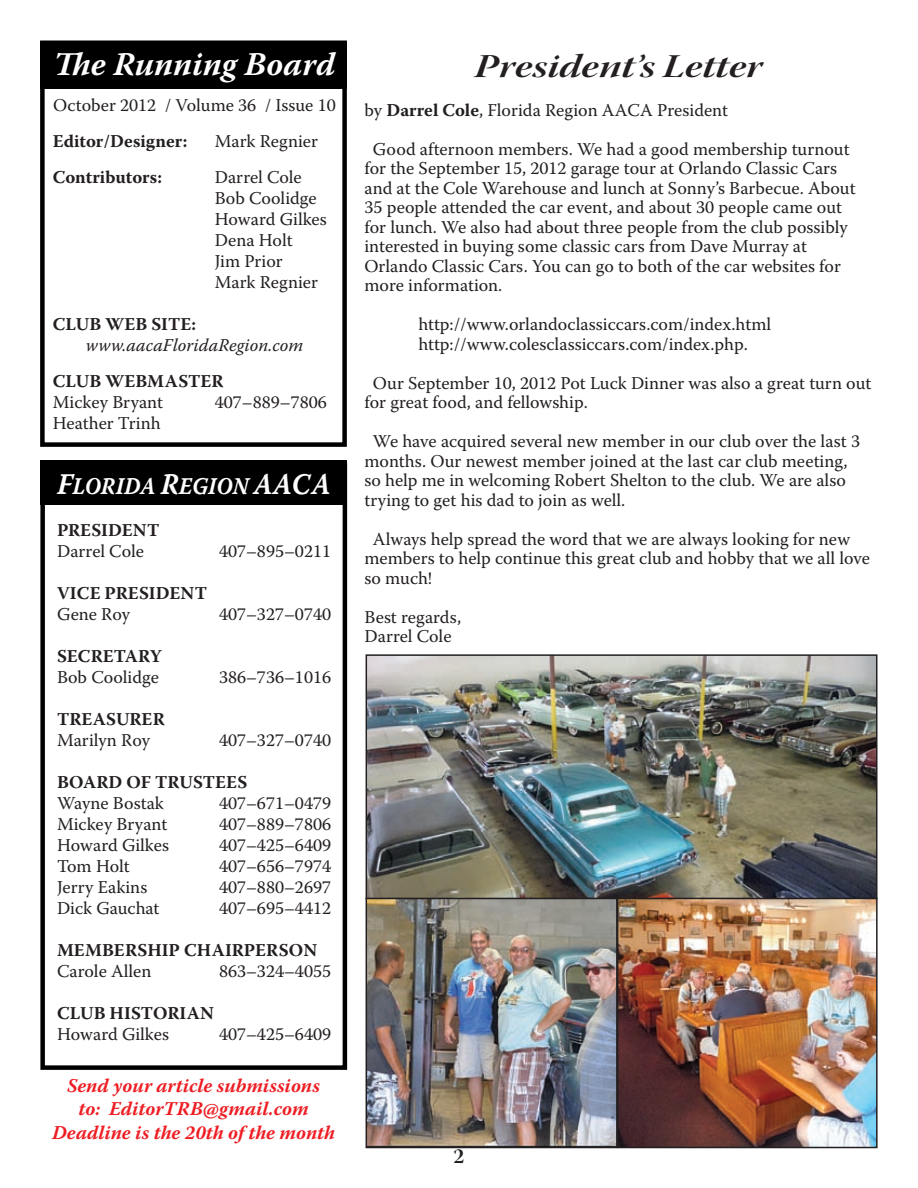
<style>
.page{position:relative;width:918px;height:1188px;background:#fff}
.page>*{position:absolute;margin:0;border:0;box-sizing:border-box;transform-origin:0 0}
.t1{font:33px "Warnock Pro Bold It Disp";letter-spacing:.005em;color:#231f20;scale:1.25 1}
.t2{font:italic 700 33px "Warnock Pro";color:#fff}
.t3{font:24px "Warnock Pro Bold It Capt";color:#fff;scale:.89 1}
.t4{font:21px "Warnock Pro Bold Disp";color:#231f20}
.t5{font:italic 700 19.5px/23.4px "Warnock Pro";color:#ee1d23;text-align:center}
.t6{font:18px/19.5px "Warnock Pro";color:#231f20}
.t7{font:700 18px "Warnock Pro";color:#231f20}
.t8{font:italic 18px "Warnock Pro";color:#231f20}
.s1{font-size:30px}
.s2{font-weight:700}
</style>
<div class="page">
<div style="left:40px;top:463px;width:307px;height:607px;border:4px solid #000"></div>
<div style="left:40px;top:40px;width:307px;height:407px;border:4px solid #000"></div>
<div style="left:40px;top:461px;width:307px;height:44px;background:#000"></div>
<div style="left:40px;top:41px;width:307px;height:48px;background:#000"></div>
<img style="left:369px;top:657px;width:506px;height:488px">
<div style="left:366px;top:654px;width:512px;height:245px;border:2px solid #231f20"></div>
<div style="left:366px;top:898px;width:252px;height:250px;border:2px solid #231f20"></div>
<div style="left:617px;top:898px;width:261px;height:250px;border:2px solid #231f20"></div>
<h1 class="t2" style="left:54px;top:44px;width:283px">The Running Board</h1>
<p class="t6" style="left:53px;top:95px;width:284px">October 2012 / Volume 36 / Issue 10</p>
<p class="t7" style="left:53px;top:130px;width:136px">Editor/Designer:</p>
<p class="t6" style="left:215px;top:131px;width:105px">Mark Regnier</p>
<p class="t7" style="left:53px;top:166px;width:111px">Contributors:</p>
<p class="t6" style="left:215px;top:166px;width:114px;line-height:21px">Darrel Cole<br>Bob Coolidge<br>Howard Gilkes<br>Dena Holt<br>Jim Prior<br>Mark Regnier</p>
<p class="t7" style="left:53px;top:313px;width:145px">CLUB WEB SITE:</p>
<p class="t8" style="left:86px;top:334px;width:219px">www.aacaFloridaRegion.com</p>
<p class="t7" style="left:53px;top:370px;width:172px">CLUB WEBMASTER</p>
<p class="t6" style="left:53px;top:392px;width:112px">Mickey Bryant</p>
<p class="t6" style="left:215px;top:392px;width:114px">407–889–7806</p>
<p class="t6" style="left:53px;top:413px;width:109px">Heather Trinh</p>
<h2 class="t3" style="left:57px;top:472px;width:309px"><span class="s1">F</span>LORIDA <span class="s1">R</span>EGION <span class="s1">AACA</span></h2>
<p class="t7" style="left:57px;top:519px;width:104px">PRESIDENT</p>
<p class="t6" style="left:57px;top:541px;width:89px">Darrel Cole</p>
<p class="t6" style="left:219px;top:541px;width:114px">407–895–0211</p>
<p class="t7" style="left:57px;top:582px;width:152px">VICE PRESIDENT</p>
<p class="t6" style="left:57px;top:604px;width:75px">Gene Roy</p>
<p class="t6" style="left:219px;top:604px;width:114px">407–327–0740</p>
<p class="t7" style="left:57px;top:645px;width:106px">SECRETARY</p>
<p class="t6" style="left:57px;top:667px;width:103px">Bob Coolidge</p>
<p class="t6" style="left:219px;top:667px;width:114px">386–736–1016</p>
<p class="t7" style="left:57px;top:708px;width:109px">TREASURER</p>
<p class="t6" style="left:57px;top:730px;width:95px">Marilyn Roy</p>
<p class="t6" style="left:219px;top:730px;width:114px">407–327–0740</p>
<p class="t7" style="left:57px;top:771px;width:192px">BOARD OF TRUSTEES</p>
<p class="t6" style="left:57px;top:793px;width:108px">Wayne Bostak</p>
<p class="t6" style="left:219px;top:793px;width:114px">407–671–0479</p>
<p class="t6" style="left:57px;top:814px;width:112px">Mickey Bryant</p>
<p class="t6" style="left:219px;top:814px;width:114px">407–889–7806</p>
<p class="t6" style="left:57px;top:835px;width:114px">Howard Gilkes</p>
<p class="t6" style="left:219px;top:835px;width:114px">407–425–6409</p>
<p class="t6" style="left:57px;top:856px;width:74px">Tom Holt</p>
<p class="t6" style="left:219px;top:856px;width:114px">407–656–7974</p>
<p class="t6" style="left:57px;top:877px;width:92px">Jerry Eakins</p>
<p class="t6" style="left:219px;top:877px;width:114px">407–880–2697</p>
<p class="t6" style="left:57px;top:898px;width:104px">Dick Gauchat</p>
<p class="t6" style="left:219px;top:898px;width:114px">407–695–4412</p>
<p class="t7" style="left:57px;top:939px;width:262px">MEMBERSHIP CHAIRPERSON</p>
<p class="t6" style="left:57px;top:961px;width:96px">Carole Allen</p>
<p class="t6" style="left:219px;top:961px;width:114px">863–324–4055</p>
<p class="t7" style="left:57px;top:1002px;width:158px">CLUB HISTORIAN</p>
<p class="t6" style="left:57px;top:1024px;width:114px">Howard Gilkes</p>
<p class="t6" style="left:219px;top:1024px;width:114px">407–425–6409</p>
<p class="t5" style="left:52px;top:1073px;width:285px">Send your article submissions<br>to: EditorTRB@gmail.com<br>Deadline is the 20th of the month</p>
<h1 class="t1" style="left:474px;top:46px;width:232px">President’s Letter</h1>
<p class="t6" style="left:373px;top:90px;width:478px;line-height:39px;text-indent:-8px">by <span class="s2">Darrel Cole</span>, Florida Region AACA President<br>Good afternoon members. We had a good membership turnout</p>
<p class="t6" style="left:364px;top:158px;width:493px">for the September 15, 2012 garage tour at Orlando Classic Cars and at the Cole Warehouse and lunch at Sonny’s Barbecue. About 35 people attended the car event, and about 30 people came out for lunch. We also had about three people from the club possibly interested in buying some classic cars from Dave Murray at Orlando Classic Cars. You can go to both of the car websites for more information.</p>
<p class="t6" style="left:418px;top:314px;width:354px">http://www.orlandoclassiccars.com/index.html http://www.colesclassiccars.com/index.php.</p>
<p class="t6" style="left:364px;top:373px;width:508px;text-indent:8px">Our September 10, 2012 Pot Luck Dinner was also a great turn out for great food, and fellowship.</p>
<p class="t6" style="left:364px;top:431px;width:497px;text-indent:8px">We have acquired several new member in our club over the last 3 months. Our newest member joined at the last car club meeting, so help me in welcoming Robert Shelton to the club. We are also trying to get his dad to join as well.</p>
<p class="t6" style="left:364px;top:529px;width:507px;text-indent:8px">Always help spread the word that we are always looking for new members to help continue this great club and hobby that we all love so much!</p>
<p class="t6" style="left:364px;top:607px;width:98px">Best regards,<br>Darrel Cole</p>
<p class="t4" style="left:454px;top:1143px;width:12px">2</p>
</div>
